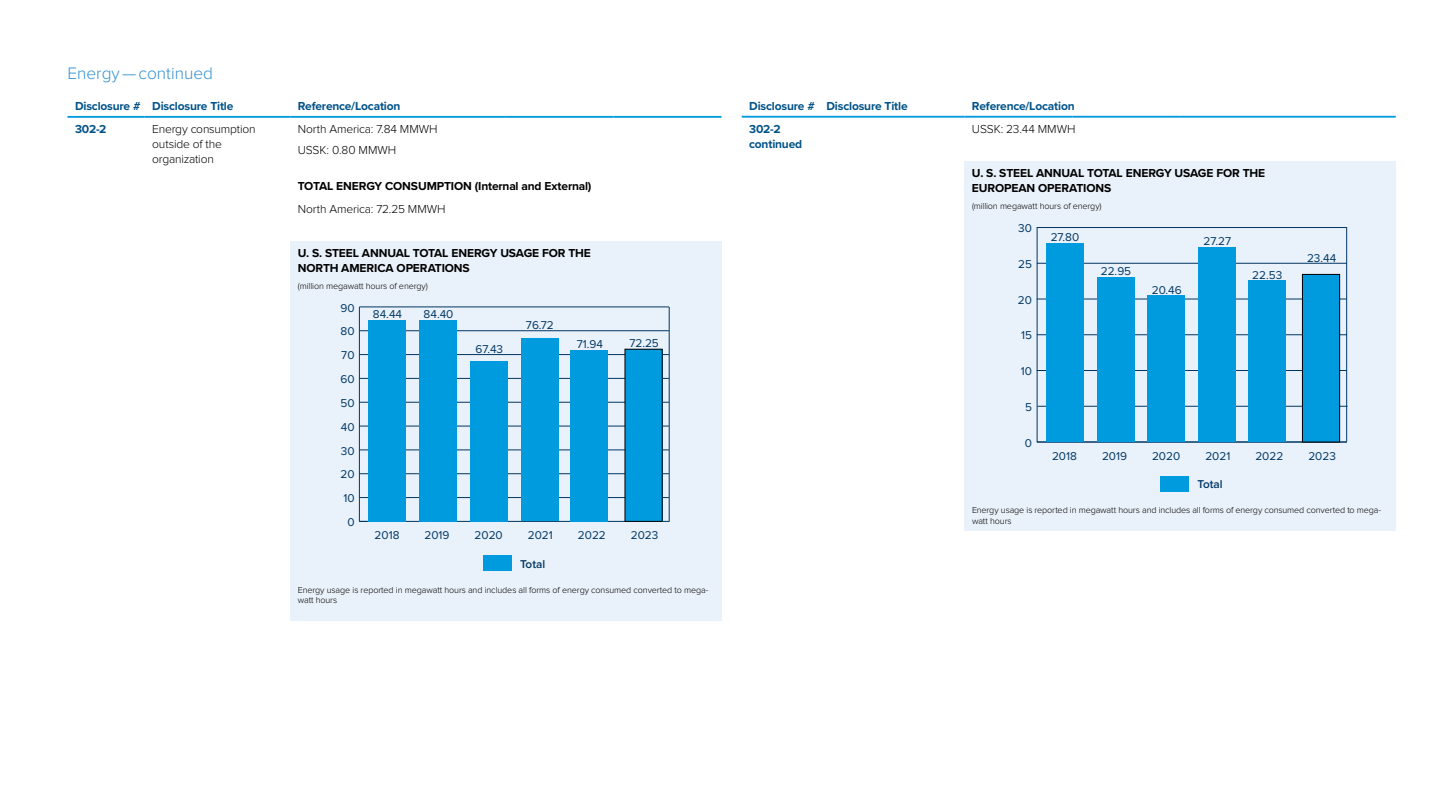
<style>
.page{position:relative;width:1440px;height:810px;background:#fff}
.page>*{position:absolute;margin:0;border:0;box-sizing:border-box;transform-origin:0 0}
.t1{font:300 17.25px "Proxima Nova";color:#3492d1}
.t2{font:700 12px/15px "Proxima Nova";letter-spacing:-.01em;color:#000}
.t3{font:300 12px/15px "Proxima Nova";letter-spacing:-.015em;color:#000}
.t4{font:700 12px/15px "Proxima Nova";letter-spacing:-.015em;color:#005288}
.t5{font:11.77px "Proxima Nova";color:#003764}
.t6{font:600 11.77px "Proxima Nova";color:#003764}
.t7{font:300 9px/10.5px "Proxima Nova";letter-spacing:-.01em;color:#000}
</style>
<div class="page">
<div style="left:290px;top:241px;width:432px;height:379px;background:#e9f1fa"></div>
<hr style="left:68px;top:116px;width:77px;height:2px;background:#009ade">
<hr style="left:145px;top:116px;width:145px;height:2px;background:#009ade">
<hr style="left:290px;top:116px;width:108px;height:2px;background:#009ade">
<hr style="left:398px;top:116px;width:108px;height:2px;background:#009ade">
<hr style="left:506px;top:116px;width:108px;height:2px;background:#009ade">
<hr style="left:614px;top:116px;width:108px;height:2px;background:#009ade">
<hr style="left:359px;top:521px;width:310px;height:1px;background:#003764">
<hr style="left:359px;top:307px;width:1px;height:214px;background:#003764">
<hr style="left:669px;top:307px;width:1px;height:214px;background:#003764">
<hr style="left:359px;top:497px;width:310px;height:1px;background:#003764">
<hr style="left:359px;top:474px;width:310px;height:1px;background:#003764">
<hr style="left:359px;top:450px;width:310px;height:1px;background:#003764">
<hr style="left:359px;top:426px;width:310px;height:1px;background:#003764">
<hr style="left:359px;top:402px;width:310px;height:1px;background:#003764">
<hr style="left:359px;top:378px;width:310px;height:1px;background:#003764">
<hr style="left:359px;top:354px;width:310px;height:1px;background:#003764">
<hr style="left:359px;top:331px;width:310px;height:1px;background:#003764">
<hr style="left:359px;top:307px;width:310px;height:1px;background:#003764">
<div style="left:483px;top:556px;width:28px;height:15px;background:#009ade"></div>
<div style="left:369px;top:320px;width:37px;height:201px;background:#009ade"></div>
<div style="left:419px;top:320px;width:38px;height:201px;background:#009ade"></div>
<div style="left:470px;top:361px;width:37px;height:160px;background:#009ade"></div>
<div style="left:521px;top:339px;width:37px;height:182px;background:#009ade"></div>
<div style="left:570px;top:350px;width:38px;height:171px;background:#009ade"></div>
<div style="left:625px;top:349px;width:37px;height:172px;background:#009ade"></div>
<div style="left:964px;top:161px;width:432px;height:369px;background:#e9f1fa"></div>
<hr style="left:742px;top:116px;width:77px;height:2px;background:#009ade">
<hr style="left:819px;top:116px;width:145px;height:2px;background:#009ade">
<hr style="left:964px;top:116px;width:108px;height:2px;background:#009ade">
<hr style="left:1072px;top:116px;width:108px;height:2px;background:#009ade">
<hr style="left:1180px;top:116px;width:108px;height:2px;background:#009ade">
<hr style="left:1288px;top:116px;width:108px;height:2px;background:#009ade">
<hr style="left:1347px;top:227px;width:1px;height:215px;background:#003764">
<hr style="left:1037px;top:442px;width:310px;height:1px;background:#003764">
<hr style="left:1037px;top:406px;width:311px;height:1px;background:#003764">
<hr style="left:1037px;top:370px;width:310px;height:1px;background:#003764">
<hr style="left:1037px;top:335px;width:310px;height:1px;background:#003764">
<hr style="left:1037px;top:299px;width:310px;height:1px;background:#003764">
<hr style="left:1037px;top:263px;width:310px;height:1px;background:#003764">
<hr style="left:1037px;top:227px;width:310px;height:1px;background:#003764">
<div style="left:1046px;top:243px;width:38px;height:199px;background:#009ade"></div>
<div style="left:1097px;top:278px;width:37px;height:164px;background:#009ade"></div>
<div style="left:1147px;top:296px;width:38px;height:146px;background:#009ade"></div>
<div style="left:1199px;top:247px;width:37px;height:195px;background:#009ade"></div>
<div style="left:1248px;top:281px;width:37px;height:161px;background:#009ade"></div>
<div style="left:1302px;top:274px;width:38px;height:168px;background:#009ade"></div>
<div style="left:1302px;top:274px;width:38px;height:168px;border:1px solid #000"></div>
<hr style="left:1037px;top:228px;width:1px;height:214px;background:#003764">
<div style="left:1160px;top:477px;width:29px;height:15px;background:#009ade"></div>
<h1 class="t1" style="left:68px;top:64px;width:147px">Energy—continued</h1>
<h2 class="t4" style="left:75px;top:98px;width:160px">Disclosure # Disclosure Title</h2>
<h2 class="t4" style="left:298px;top:98px;width:104px">Reference/Location</h2>
<h2 class="t4" style="left:75px;top:121px;width:33px">302-2</h2>
<h2 class="t3" style="left:152px;top:122px;width:105px">Energy consumption outside of the organization</h2>
<h2 class="t3" style="left:298px;top:119px;width:141px;line-height:21px">North America: 7.84 MMWH<br>USSK: 0.80 MMWH</h2>
<h2 class="t2" style="left:298px;top:178px;width:295px">TOTAL ENERGY CONSUMPTION (Internal and External)</h2>
<h2 class="t3" style="left:298px;top:202px;width:149px">North America: 72.25 MMWH</h2>
<h2 class="t2" style="left:298px;top:245px;width:295px">U. S. STEEL ANNUAL TOTAL ENERGY USAGE FOR THE<br>NORTH AMERICA OPERATIONS</h2>
<p class="t7" style="left:298px;top:281px;width:132px">(million megawatt hours of energy)</p>
<h3 class="t5" style="left:340px;top:299px;width:16px">90</h3>
<h3 class="t5" style="left:341px;top:323px;width:16px">80</h3>
<h3 class="t5" style="left:341px;top:346px;width:15px">70</h3>
<h3 class="t5" style="left:340px;top:370px;width:16px">60</h3>
<h3 class="t5" style="left:340px;top:394px;width:16px">50</h3>
<h3 class="t5" style="left:341px;top:418px;width:15px">40</h3>
<h3 class="t5" style="left:341px;top:442px;width:15px">30</h3>
<h3 class="t5" style="left:340px;top:466px;width:16px">20</h3>
<h3 class="t5" style="left:343px;top:489px;width:13px">10</h3>
<h3 class="t5" style="left:347px;top:513px;width:9px">0</h3>
<h3 class="t5" style="left:373px;top:305px;width:31px">84.44</h3>
<h3 class="t5" style="left:375px;top:527px;width:26px">2018</h3>
<h3 class="t5" style="left:424px;top:305px;width:31px">84.40</h3>
<h3 class="t5" style="left:475px;top:340px;width:29px">67.43</h3>
<h3 class="t5" style="left:425px;top:527px;width:27px">2019</h3>
<h3 class="t5" style="left:475px;top:527px;width:30px">2020</h3>
<h3 class="t5" style="left:526px;top:316px;width:29px">76.72</h3>
<h3 class="t5" style="left:528px;top:527px;width:27px">2021</h3>
<h3 class="t5" style="left:577px;top:335px;width:28px">71.94</h3>
<h3 class="t5" style="left:578px;top:527px;width:29px">2022</h3>
<h3 class="t5" style="left:629px;top:334px;width:31px">72.25</h3>
<h3 class="t5" style="left:631px;top:527px;width:29px">2023</h3>
<h3 class="t6" style="left:520px;top:555px;width:27px">Total</h3>
<p class="t7" style="left:298px;top:585px;width:412px">Energy usage is reported in megawatt hours and includes all forms of energy consumed converted to mega&shy;watt hours</p>
<h2 class="t4" style="left:749px;top:98px;width:160px">Disclosure # Disclosure Title</h2>
<h2 class="t4" style="left:972px;top:98px;width:104px">Reference/Location</h2>
<h2 class="t4" style="left:749px;top:121px;width:55px">302-2 continued</h2>
<h2 class="t3" style="left:972px;top:122px;width:105px">USSK: 23.44 MMWH</h2>
<h2 class="t2" style="left:972px;top:165px;width:295px">U. S. STEEL ANNUAL TOTAL ENERGY USAGE FOR THE<br>EUROPEAN OPERATIONS</h2>
<p class="t7" style="left:972px;top:201px;width:131px">(million megawatt hours of energy)</p>
<h3 class="t5" style="left:1018px;top:219px;width:15px">30</h3>
<h3 class="t5" style="left:1018px;top:255px;width:15px">25</h3>
<h3 class="t5" style="left:1018px;top:291px;width:16px">20</h3>
<h3 class="t5" style="left:1021px;top:327px;width:12px">15</h3>
<h3 class="t5" style="left:1021px;top:362px;width:13px">10</h3>
<h3 class="t5" style="left:1025px;top:398px;width:8px">5</h3>
<h3 class="t5" style="left:1025px;top:434px;width:9px">0</h3>
<h3 class="t5" style="left:1051px;top:228px;width:30px">27.80</h3>
<h3 class="t5" style="left:1052px;top:447px;width:26px">2018</h3>
<h3 class="t5" style="left:1101px;top:263px;width:32px">22.95</h3>
<h3 class="t5" style="left:1152px;top:281px;width:31px">20.46</h3>
<h3 class="t5" style="left:1102px;top:447px;width:27px">2019</h3>
<h3 class="t5" style="left:1152px;top:447px;width:30px">2020</h3>
<h3 class="t5" style="left:1204px;top:232px;width:29px">27.27</h3>
<h3 class="t5" style="left:1252px;top:266px;width:32px">22.53</h3>
<h3 class="t5" style="left:1205px;top:447px;width:27px">2021</h3>
<h3 class="t5" style="left:1255px;top:447px;width:29px">2022</h3>
<h3 class="t5" style="left:1307px;top:249px;width:31px">23.44</h3>
<h3 class="t5" style="left:1308px;top:447px;width:29px">2023</h3>
<h3 class="t6" style="left:1198px;top:475px;width:27px">Total</h3>
<p class="t7" style="left:972px;top:505px;width:411px">Energy usage is reported in megawatt hours and includes all forms of energy consumed converted to mega&shy;watt hours</p>
</div>
